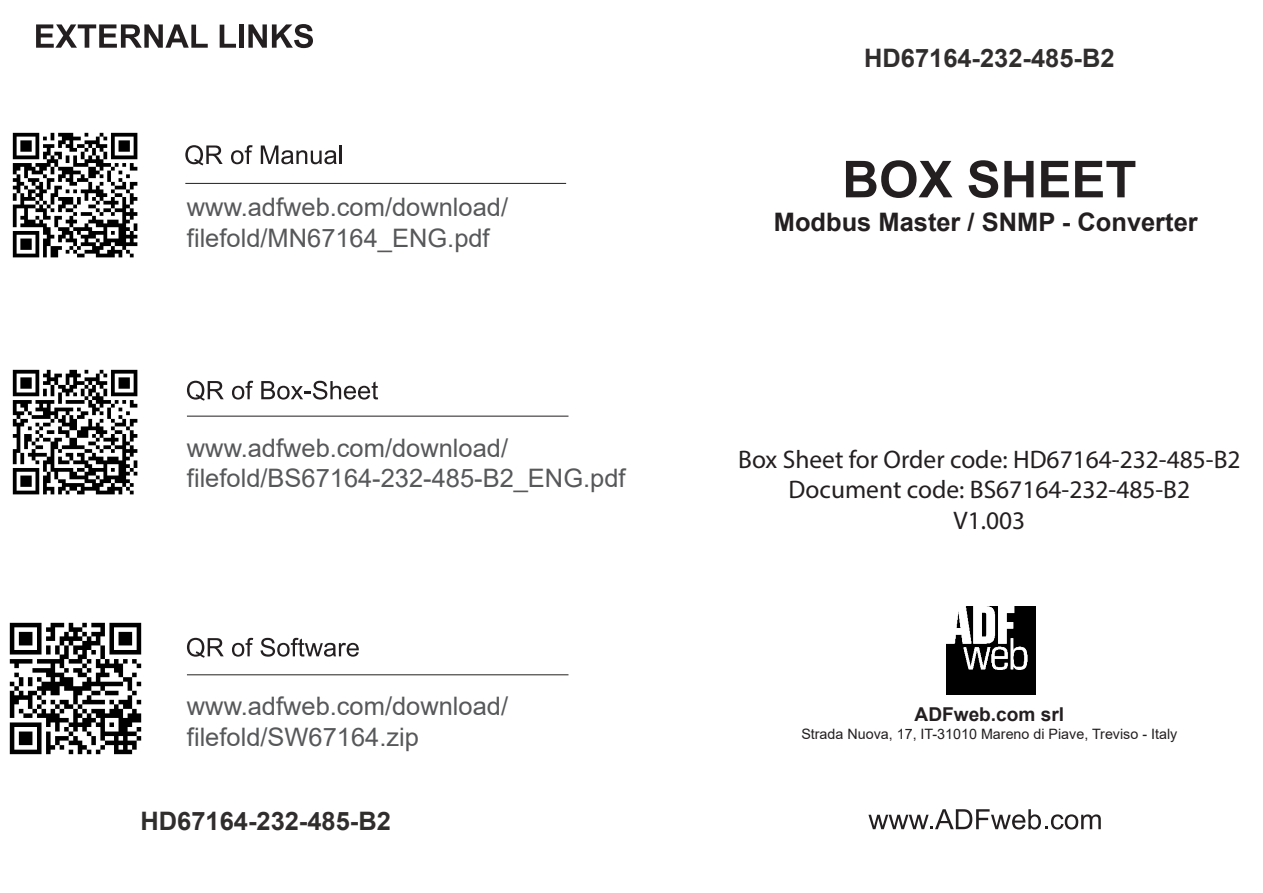
<style>
.page{position:relative;width:1263px;height:893px;background:#fff}
.page>*{position:absolute;margin:0;border:0;box-sizing:border-box;transform-origin:0 0}
.t1{font:700 51px "Arial";color:#231f20}
.t2{font:25.5px/30.6px "Arial";color:#57585a}
.t3{font:25.5px/30.6px "Myriad Pro";color:#231f20;text-align:center}
.t4{font:700 25.5px "Arial";color:rgb(35 31 32/.94)}
.t5{font:700 25.5px "Arial";color:#231f20}
.t6{font:700 19.2px "Arial";color:#231f20}
.t7{font:14.4px "Arial";color:#231f20}
</style>
<div class="page">
<img style="left:12px;top:132px;width:126px;height:126px">
<img style="left:12px;top:369px;width:126px;height:126px">
<img style="left:9px;top:622px;width:133px;height:133px">
<svg style="left:36px;top:24px;width:172px;height:24px"></svg>
<svg style="left:220px;top:25px;width:16px;height:23px"></svg>
<div style="left:239px;top:24px;width:5px;height:24px;background:#231f20"></div>
<svg style="left:248px;top:24px;width:65px;height:24px"></svg>
<svg style="left:187px;top:381px;width:37px;height:20px"></svg>
<svg style="left:232px;top:381px;width:21px;height:19px"></svg>
<svg style="left:261px;top:381px;width:117px;height:19px"></svg>
<hr style="left:187px;top:416px;width:381px;height:1px;background:#231f20">
<svg style="left:187px;top:638px;width:37px;height:20px"></svg>
<svg style="left:232px;top:638px;width:21px;height:19px"></svg>
<svg style="left:261px;top:638px;width:98px;height:19px"></svg>
<hr style="left:187px;top:674px;width:381px;height:1px;background:#231f20">
<svg style="left:868px;top:809px;width:233px;height:20px"></svg>
<img style="left:947px;top:606px;width:88px;height:89px">
<hr style="left:185px;top:183px;width:381px;height:1px;background:#231f20">
<svg style="left:185px;top:145px;width:38px;height:20px"></svg>
<svg style="left:231px;top:145px;width:22px;height:19px"></svg>
<svg style="left:261px;top:145px;width:76px;height:19px"></svg>
<hr style="left:339px;top:145px;width:3px;height:19px;background:#231f20">
<p class="t2" style="left:187px;top:192px;width:323px">www.adfweb.com/download/ filefold/MN67164_ENG.pdf</p>
<p class="t2" style="left:187px;top:432px;width:440px">www.adfweb.com/download/ filefold/BS67164-232-485-B2_ENG.pdf</p>
<p class="t4" style="left:864px;top:40px;width:252px">HD67164-232-485-B2</p>
<h1 class="t1" style="left:842px;top:143px;width:296px">BOX SHEET</h1>
<p class="t5" style="left:774px;top:204px;width:425px">Modbus Master / SNMP - Converter</p>
<p class="t3" style="left:738px;top:444px;width:504px">Box Sheet for Order code: HD67164-232-485-B2<br>Document code: BS67164-232-485-B2<br>V1.003</p>
<p class="t2" style="left:187px;top:691px;width:323px">www.adfweb.com/download/ filefold/SW67164.zip</p>
<p class="t6" style="left:914px;top:701px;width:151px">ADFweb.com srl</p>
<p class="t7" style="left:801px;top:724px;width:377px">Strada Nuova, 17, IT-31010 Mareno di Piave, Treviso - Italy</p>
<p class="t4" style="left:140px;top:803px;width:252px">HD67164-232-485-B2</p>
</div>
